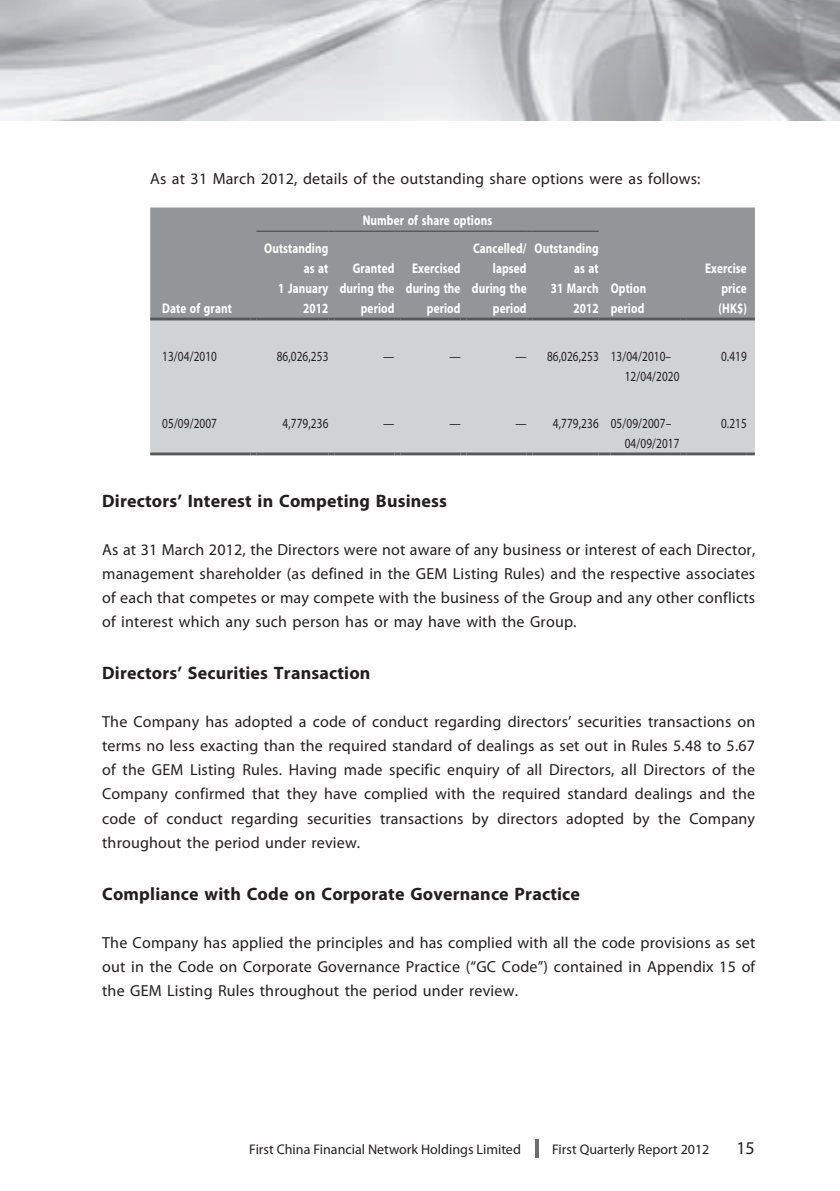
<style>
.page{position:relative;width:840px;height:1191px;background:#fff}
.page>*{position:absolute;margin:0;border:0;box-sizing:border-box;transform-origin:0 0}
.t1{font:700 18px "Myriad Pro";letter-spacing:.01em;color:#231f20}
.t2{font:18px "Myriad Pro";color:#231f20}
.t3{font:16px/24px "Myriad Pro";letter-spacing:.01em;color:#231f20;text-align:justify}
.t4{font:700 14px/20px "Myriad Pro";letter-spacing:.01em;color:#fff;text-align:right;scale:.8 1}
.t5{font:14px/20px "Myriad Pro";letter-spacing:.01em;color:#231f20;scale:.8 1}
.t6{font:14px "Myriad Pro";letter-spacing:.01em;color:#231f20}
</style>
<div class="page">
<img style="left:0;top:0;width:839px;height:120px">
<svg style="left:535px;top:1139px;width:3px;height:18px"></svg>
<div style="left:150px;top:207px;width:604px;height:110px;background:#939598"></div>
<div style="left:150px;top:320px;width:604px;height:132px;background:#d1d2d4"></div>
<hr style="left:150px;top:317px;width:100px;height:3px;background:#57585a">
<svg style="left:250px;top:317px;width:6px;height:3px"></svg>
<hr style="left:256px;top:317px;width:72px;height:3px;background:#57585a">
<svg style="left:328px;top:317px;width:6px;height:3px"></svg>
<hr style="left:334px;top:317px;width:60px;height:3px;background:#57585a">
<svg style="left:394px;top:317px;width:6px;height:3px"></svg>
<hr style="left:400px;top:317px;width:60px;height:3px;background:#57585a">
<svg style="left:460px;top:317px;width:6px;height:3px"></svg>
<hr style="left:466px;top:317px;width:60px;height:3px;background:#57585a">
<svg style="left:526px;top:317px;width:6px;height:3px"></svg>
<hr style="left:532px;top:317px;width:66px;height:3px;background:#57585a">
<svg style="left:598px;top:317px;width:12px;height:3px"></svg>
<hr style="left:610px;top:317px;width:70px;height:3px;background:#57585a">
<svg style="left:680px;top:317px;width:6px;height:3px"></svg>
<hr style="left:686px;top:317px;width:60px;height:3px;background:#57585a">
<svg style="left:746px;top:317px;width:8px;height:3px"></svg>
<hr style="left:150px;top:452px;width:100px;height:3px;background:#57585a">
<svg style="left:250px;top:452px;width:6px;height:3px"></svg>
<hr style="left:256px;top:452px;width:72px;height:3px;background:#57585a">
<svg style="left:328px;top:452px;width:6px;height:3px"></svg>
<hr style="left:334px;top:452px;width:60px;height:3px;background:#57585a">
<svg style="left:394px;top:452px;width:6px;height:3px"></svg>
<hr style="left:400px;top:452px;width:60px;height:3px;background:#57585a">
<svg style="left:460px;top:452px;width:6px;height:3px"></svg>
<hr style="left:466px;top:452px;width:60px;height:3px;background:#57585a">
<svg style="left:526px;top:452px;width:6px;height:3px"></svg>
<hr style="left:532px;top:452px;width:66px;height:3px;background:#57585a">
<svg style="left:598px;top:452px;width:12px;height:3px"></svg>
<hr style="left:610px;top:452px;width:70px;height:3px;background:#57585a">
<svg style="left:680px;top:452px;width:6px;height:3px"></svg>
<hr style="left:686px;top:452px;width:60px;height:3px;background:#57585a">
<svg style="left:746px;top:452px;width:8px;height:3px"></svg>
<hr style="left:256px;top:230px;width:72px;height:2px;background:#57585a">
<svg style="left:328px;top:230px;width:6px;height:2px"></svg>
<hr style="left:334px;top:230px;width:60px;height:2px;background:#57585a">
<svg style="left:394px;top:230px;width:6px;height:2px"></svg>
<hr style="left:400px;top:230px;width:60px;height:2px;background:#57585a">
<svg style="left:460px;top:230px;width:6px;height:2px"></svg>
<hr style="left:466px;top:230px;width:60px;height:2px;background:#57585a">
<svg style="left:526px;top:230px;width:6px;height:2px"></svg>
<hr style="left:532px;top:230px;width:66px;height:2px;background:#57585a">
<p class="t3" style="left:150px;top:166px;width:551px">As at 31 March 2012, details of the outstanding share options were as follows:</p>
<p class="t4" style="left:362px;top:210px;width:163px">Number of share options</p>
<p class="t4" style="left:162px;top:298px;width:88px">Date of grant</p>
<p class="t4" style="left:264px;top:238px;width:82px">Outstanding as at<br>1 January<br>2012</p>
<p class="t4" style="left:339px;top:258px;width:70px">Granted during the period</p>
<p class="t4" style="left:405px;top:258px;width:70px">Exercised during the period</p>
<p class="t4" style="left:471px;top:238px;width:70px">Cancelled/ lapsed during the period</p>
<p class="t4" style="left:534px;top:238px;width:82px">Outstanding as at<br>31 March<br>2012</p>
<p class="t4" style="left:610px;top:278px;width:46px;text-align:left">Option period</p>
<p class="t4" style="left:718px;top:258px;width:37px;text-align:justify;text-indent:-13px">Exercise price (HK$)</p>
<p class="t5" style="left:162px;top:346px;width:70px">13/04/2010</p>
<p class="t5" style="left:276px;top:346px;width:66px">86,026,253</p>
<p class="t5" style="left:383px;top:346px;width:16px">—</p>
<p class="t5" style="left:449px;top:346px;width:15px">—</p>
<p class="t5" style="left:624px;top:346px;width:70px;text-indent:-109px">— 86,026,253 13/04/2010–<br>12/04/2020</p>
<p class="t5" style="left:720px;top:346px;width:34px">0.419</p>
<p class="t5" style="left:162px;top:413px;width:70px">05/09/2007</p>
<p class="t5" style="left:282px;top:413px;width:59px">4,779,236</p>
<p class="t5" style="left:383px;top:413px;width:16px">—</p>
<p class="t5" style="left:449px;top:413px;width:15px">—</p>
<p class="t5" style="left:624px;top:413px;width:70px;text-indent:-109px">— 4,779,236 05/09/2007–<br>04/09/2017</p>
<p class="t5" style="left:720px;top:413px;width:34px">0.215</p>
<p class="t1" style="left:102px;top:489px;width:346px">Directors’ Interest in Competing Business</p>
<p class="t3" style="left:102px;top:538px;width:654px">As at 31 March 2012, the Directors were not aware of any business or interest of each Director, management shareholder (as defined in the GEM Listing Rules) and the respective associates of each that competes or may compete with the business of the Group and any other conflicts of interest which any such person has or may have with the Group.</p>
<p class="t1" style="left:102px;top:661px;width:270px">Directors’ Securities Transaction</p>
<p class="t3" style="left:102px;top:710px;width:654px">The Company has adopted a code of conduct regarding directors’ securities transactions on terms no less exacting than the required standard of dealings as set out in Rules 5.48 to 5.67 of the GEM Listing Rules. Having made specific enquiry of all Directors, all Directors of the Company confirmed that they have complied with the required standard dealings and the code of conduct regarding securities transactions by directors adopted by the Company throughout the period under review.</p>
<p class="t1" style="left:102px;top:881px;width:479px">Compliance with Code on Corporate Governance Practice</p>
<p class="t3" style="left:102px;top:930px;width:654px">The Company has applied the principles and has complied with all the code provisions as set out in the Code on Corporate Governance Practice (“GC Code”) contained in Appendix 15 of the GEM Listing Rules throughout the period under review.</p>
<p class="t6" style="left:249px;top:1140px;width:273px">First China Financial Network Holdings Limited</p>
<p class="t6" style="left:552px;top:1140px;width:159px">First Quarterly Report 2012</p>
<p class="t2" style="left:736px;top:1136px;width:20px">15</p>
</div>
